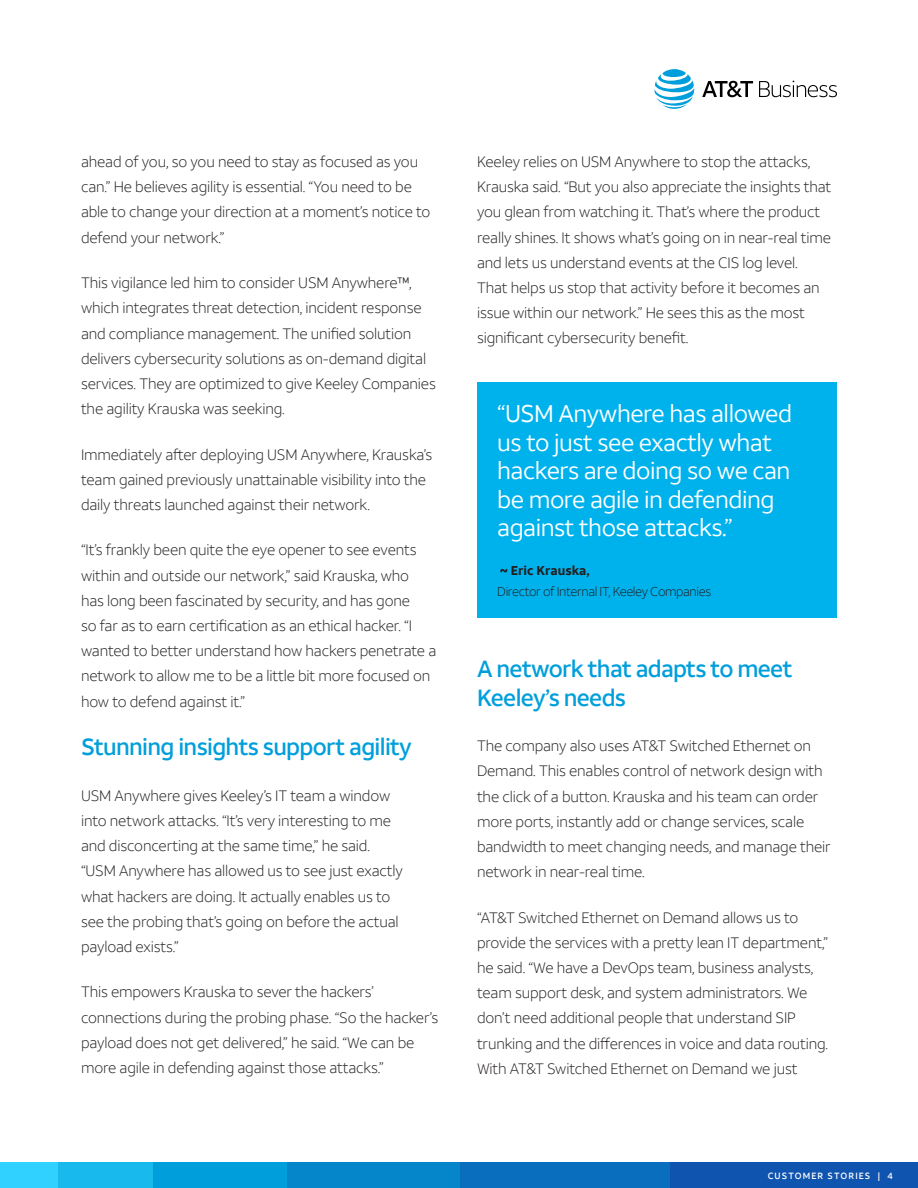
<style>
.page{position:relative;width:918px;height:1188px;background:#fff}
.page>*{position:absolute;margin:0;border:0;box-sizing:border-box;transform-origin:0 0}
.t1{font:24px/28.5px "ATT Aleck Sans";letter-spacing:-.02em;color:#fff}
.Body_Copy{font:500 23.25px/28.5px "ATT Aleck Sans";letter-spacing:-.03em;color:#009fdb}
.Body_Copy-2{font:300 15px/25.2px "ATT Aleck Sans";letter-spacing:-.01em;color:#231f20}
.Facts{font:300 12.75px "ATT Aleck Sans";letter-spacing:-.03em;color:#231f20}
.Facts-2{font:700 12.75px "ATT Aleck Sans";color:#231f20}
.t2{font:500 9px "ATT Aleck Sans";letter-spacing:.12em;color:#fff}
</style>
<div class="page">
<div style="left:669px;top:1163px;width:249px;height:25px;background:#0f54af"></div>
<div style="left:459px;top:1163px;width:211px;height:25px;background:#0a6ebe"></div>
<div style="left:287px;top:1163px;width:172px;height:25px;background:#0586cb"></div>
<div style="left:153px;top:1163px;width:134px;height:25px;background:#009fdb"></div>
<div style="left:57px;top:1163px;width:96px;height:25px;background:#18b9ed"></div>
<div style="left:0;top:1162px;width:57px;height:26px;background:#30d1ff"></div>
<svg style="left:654px;top:69px;width:40px;height:40px"></svg>
<svg style="left:702px;top:81px;width:51px;height:16px"></svg>
<svg style="left:759px;top:81px;width:78px;height:16px"></svg>
<div style="left:477px;top:383px;width:360px;height:235px;background:#00b2ec"></div>
<p class="Body_Copy-2" style="left:81px;top:149px;width:351px">ahead of you, so you need to stay as focused as you can.” He believes agility is essential. “You need to be able to change your direction at a moment’s notice to defend your network.”</p>
<p class="Body_Copy-2" style="left:81px;top:270px;width:356px">This vigilance led him to consider USM Anywhere™, which integrates threat detection, incident response and compliance management. The unified solution delivers cybersecurity solutions as on-demand digital services. They are optimized to give Keeley Companies the agility Krauska was seeking.</p>
<p class="Body_Copy-2" style="left:81px;top:442px;width:353px">Immediately after deploying USM Anywhere, Krauska’s team gained previously unattainable visibility into the daily threats launched against their network.</p>
<p class="Body_Copy-2" style="left:81px;top:537px;width:357px">“It’s frankly been quite the eye opener to see events within and outside our network,” said Krauska, who<br>has long been fascinated by security, and has gone<br>so far as to earn certification as an ethical hacker. “I wanted to better understand how hackers penetrate a network to allow me to be a little bit more focused on how to defend against it.”</p>
<p class="Body_Copy" style="left:81px;top:733px;width:333px">Stunning insights support agility</p>
<p class="Body_Copy-2" style="left:81px;top:783px;width:323px">USM Anywhere gives Keeley’s IT team a window into network attacks. “It’s very interesting to me and disconcerting at the same time,” he said. “USM Anywhere has allowed us to see just exactly what hackers are doing. It actually enables us to see the probing that’s going on before the actual payload exists.”</p>
<p class="Body_Copy-2" style="left:81px;top:980px;width:359px">This empowers Krauska to sever the hackers’ connections during the probing phase. “So the hacker’s payload does not get delivered,” he said. “We can be more agile in defending against those attacks.”</p>
<p class="Body_Copy-2" style="left:477px;top:149px;width:356px">Keeley relies on USM Anywhere to stop the attacks, Krauska said. “But you also appreciate the insights that you glean from watching it. That’s where the product really shines. It shows what’s going on in near-real time and lets us understand events at the CIS log level.<br>That helps us stop that activity before it becomes an issue within our network.” He sees this as the most significant cybersecurity benefit.</p>
<p class="t1" style="left:497px;top:399px;width:296px">“USM Anywhere has allowed us to just see exactly what hackers are doing so we can be more agile in defending against those attacks.”</p>
<p class="Facts-2" style="left:500px;top:562px;width:91px">~ Eric Krauska,</p>
<p class="Facts" style="left:497px;top:584px;width:215px">Director of Internal IT, Keeley Companies</p>
<p class="Body_Copy" style="left:477px;top:655px;width:317px">A network that adapts to meet<br>Keeley’s needs</p>
<p class="Body_Copy-2" style="left:477px;top:733px;width:355px">The company also uses AT&amp;T Switched Ethernet on Demand. This enables control of network design with the click of a button. Krauska and his team can order more ports, instantly add or change services, scale bandwidth to meet changing needs, and manage their network in near-real time.</p>
<p class="Body_Copy-2" style="left:477px;top:905px;width:353px">“AT&amp;T Switched Ethernet on Demand allows us to provide the services with a pretty lean IT department,” he said. “We have a DevOps team, business analysts, team support desk, and system administrators. We don’t need additional people that understand SIP trunking and the differences in voice and data routing.<br>With AT&amp;T Switched Ethernet on Demand we just</p>
<p class="t2" style="left:768px;top:1170px;width:127px">CUSTOMER STORIES | 4</p>
</div>
